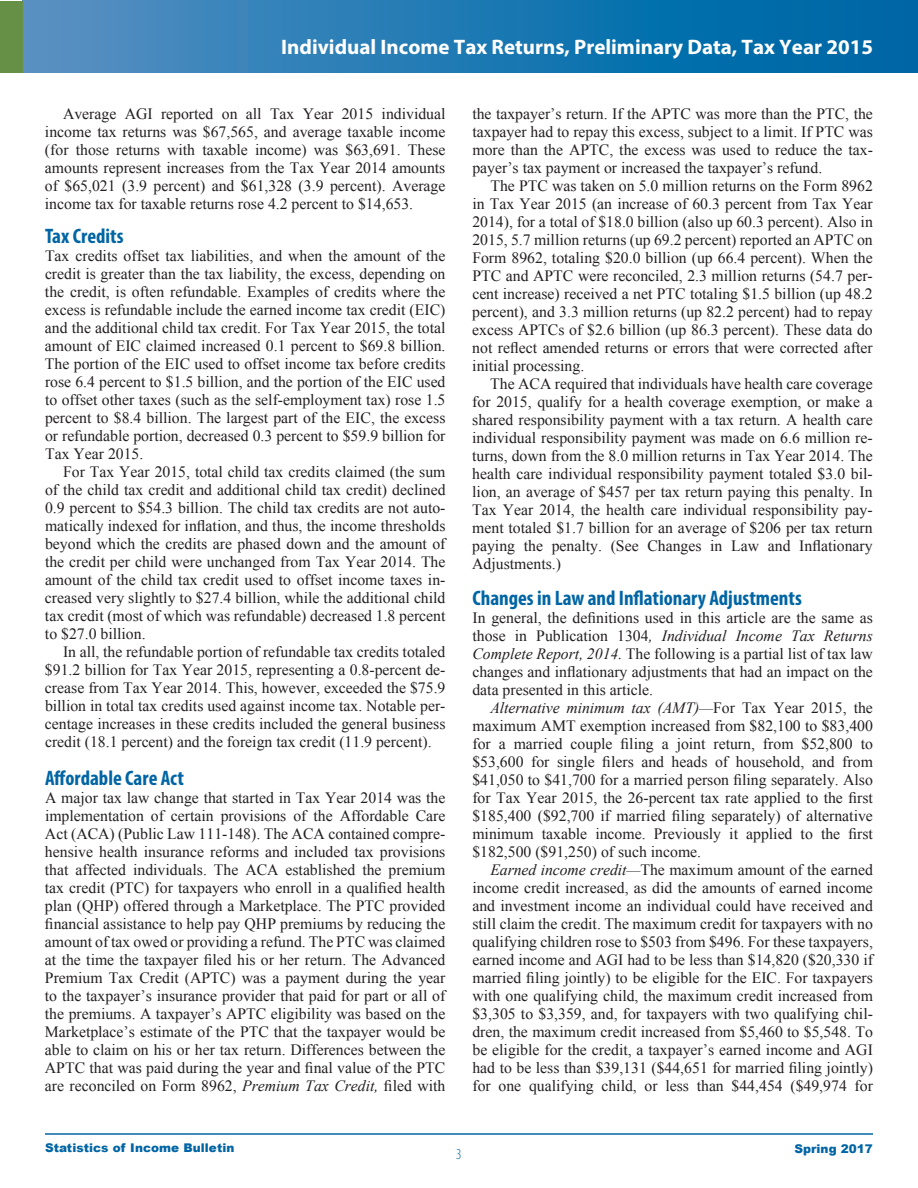
<style>
.page{position:relative;width:918px;height:1188px;background:#fff}
.page>*{position:absolute;margin:0;border:0;box-sizing:border-box;transform-origin:0 0}
.t1{font:700 condensed 21px "Myriad Pro";color:#0065a4}
.t2{font:700 21px "Myriad Pro";color:#fff}
.t3{font:15.75px/18px "Times New Roman";color:#231f20;text-align:justify}
.t4{font:300 condensed 15px "Myriad Pro";color:#0065a4}
.t5{font:900 12px "Arial";letter-spacing:.005em;color:#0065a4}
.s1{font-style:italic}
</style>
<div class="page">
<div style="left:22px;top:1px;width:896px;height:72px;background:linear-gradient(to right,#5490c2,#0064a4)"></div>
<div style="left:0;top:1px;width:22px;height:72px;background:#669046"></div>
<hr style="left:45px;top:1133px;width:828px;height:2px;background:#0065a4">
<h1 class="t2" style="left:281px;top:33px;width:593px">Individual Income Tax Returns, Preliminary Data, Tax Year 2015</h1>
<p class="t3" style="left:45px;top:104px;width:402px;text-indent:18px">Average AGI reported on all Tax Year 2015 individual income tax returns was $67,565, and average taxable income (for those returns with taxable income) was $63,691. These amounts represent increases from the Tax Year 2014 amounts of $65,021 (3.9 percent) and $61,328 (3.9 percent). Average income tax for taxable returns rose 4.2 percent to $14,653.</p>
<h1 class="t1" style="left:45px;top:223px;width:80px">Tax Credits</h1>
<p class="t3" style="left:45px;top:247px;width:402px">Tax credits offset tax liabilities, and when the amount of the credit is greater than the tax liability, the excess, depending on the credit, is often refundable. Examples of credits where the excess is refundable include the earned income tax credit (EIC) and the additional child tax credit. For Tax Year 2015, the total amount of EIC claimed increased 0.1 percent to $69.8 billion.<br>The portion of the EIC used to offset income tax before credits rose 6.4 percent to $1.5 billion, and the portion of the EIC used to offset other taxes (such as the self-employment tax) rose 1.5 percent to $8.4 billion. The largest part of the EIC, the excess or refundable portion, decreased 0.3 percent to $59.9 billion for Tax Year 2015.</p>
<p class="t3" style="left:45px;top:463px;width:402px;text-indent:18px">For Tax Year 2015, total child tax credits claimed (the sum of the child tax credit and additional child tax credit) declined 0.9 percent to $54.3 billion. The child tax credits are not auto&shy;matically indexed for inflation, and thus, the income thresholds beyond which the credits are phased down and the amount of the credit per child were unchanged from Tax Year 2014. The amount of the child tax credit used to offset income taxes in&shy;creased very slightly to $27.4 billion, while the additional child tax credit (most of which was refundable) decreased 1.8 percent to $27.0 billion.</p>
<p class="t3" style="left:45px;top:643px;width:402px;text-indent:18px">In all, the refundable portion of refundable tax credits totaled $91.2 billion for Tax Year 2015, representing a 0.8-percent de&shy;crease from Tax Year 2014. This, however, exceeded the $75.9 billion in total tax credits used against income tax. Notable per&shy;centage increases in these credits included the general business credit (18.1 percent) and the foreign tax credit (11.9 percent).</p>
<h1 class="t1" style="left:45px;top:765px;width:140px">Affordable Care Act</h1>
<p class="t3" style="left:45px;top:788px;width:402px">A major tax law change that started in Tax Year 2014 was the implementation of certain provisions of the Affordable Care Act (ACA) (Public Law 111-148). The ACA contained compre&shy;hensive health insurance reforms and included tax provisions that affected individuals. The ACA established the premium tax credit (PTC) for taxpayers who enroll in a qualified health plan (QHP) offered through a Marketplace. The PTC provided financial assistance to help pay QHP premiums by reducing the amount of tax owed or providing a refund. The PTC was claimed at the time the taxpayer filed his or her return. The Advanced Premium Tax Credit (APTC) was a payment during the year to the taxpayer’s insurance provider that paid for part or all of the premiums. A taxpayer’s APTC eligibility was based on the Marketplace’s estimate of the PTC that the taxpayer would be able to claim on his or her tax return. Differences between the APTC that was paid during the year and final value of the PTC are reconciled on Form 8962, <span class="s1">Premium Tax Credit,</span> filed with</p>
<p class="t3" style="left:472px;top:104px;width:402px">the taxpayer’s return. If the APTC was more than the PTC, the taxpayer had to repay this excess, subject to a limit. If PTC was more than the APTC, the excess was used to reduce the tax&shy;payer’s tax payment or increased the taxpayer’s refund.</p>
<p class="t3" style="left:472px;top:176px;width:402px;text-indent:18px">The PTC was taken on 5.0 million returns on the Form 8962 in Tax Year 2015 (an increase of 60.3 percent from Tax Year 2014), for a total of $18.0 billion (also up 60.3 percent). Also in 2015, 5.7 million returns (up 69.2 percent) reported an APTC on Form 8962, totaling $20.0 billion (up 66.4 percent). When the PTC and APTC were reconciled, 2.3 million returns (54.7 per&shy;cent increase) received a net PTC totaling $1.5 billion (up 48.2 percent), and 3.3 million returns (up 82.2 percent) had to repay excess APTCs of $2.6 billion (up 86.3 percent). These data do not reflect amended returns or errors that were corrected after initial processing.</p>
<p class="t3" style="left:472px;top:374px;width:402px;text-indent:18px">The ACA required that individuals have health care coverage for 2015, qualify for a health coverage exemption, or make a shared responsibility payment with a tax return. A health care individual responsibility payment was made on 6.6 million re&shy;turns, down from the 8.0 million returns in Tax Year 2014. The health care individual responsibility payment totaled $3.0 bil&shy;lion, an average of $457 per tax return paying this penalty. In Tax Year 2014, the health care individual responsibility pay&shy;ment totaled $1.7 billion for an average of $206 per tax return paying the penalty. (See Changes in Law and Inflationary Adjustments.)</p>
<h1 class="t1" style="left:472px;top:585px;width:331px">Changes in Law and Inflationary Adjustments</h1>
<p class="t3" style="left:472px;top:608px;width:402px">In general, the definitions used in this article are the same as those in Publication 1304<span class="s1">, Individual Income Tax Returns Complete Report, 2014.</span> The following is a partial list of tax law changes and inflationary adjustments that had an impact on the data presented in this article.</p>
<p class="t3" style="left:472px;top:698px;width:402px;text-indent:18px"><span class="s1">Alternative minimum tax (AMT)—</span>For Tax Year 2015, the maximum AMT exemption increased from $82,100 to $83,400 for a married couple filing a joint return, from $52,800 to $53,600 for single filers and heads of household, and from $41,050 to $41,700 for a married person filing separately. Also for Tax Year 2015, the 26-percent tax rate applied to the first $185,400 ($92,700 if married filing separately) of alternative minimum taxable income. Previously it applied to the first $182,500 ($91,250) of such income.</p>
<p class="t3" style="left:472px;top:860px;width:402px;text-indent:18px"><span class="s1">Earned income credit—</span>The maximum amount of the earned income credit increased, as did the amounts of earned income and investment income an individual could have received and still claim the credit. The maximum credit for taxpayers with no qualifying children rose to $503 from $496. For these taxpayers, earned income and AGI had to be less than $14,820 ($20,330 if married filing jointly) to be eligible for the EIC. For taxpayers with one qualifying child, the maximum credit increased from $3,305 to $3,359, and, for taxpayers with two qualifying chil&shy;dren, the maximum credit increased from $5,460 to $5,548. To be eligible for the credit, a taxpayer’s earned income and AGI had to be less than $39,131 ($44,651 for married filing jointly) for one qualifying child, or less than $44,454 ($49,974 for</p>
<p class="t5" style="left:45px;top:1139px;width:191px">Statistics of Income Bulletin</p>
<p class="t4" style="left:456px;top:1145px;width:7px">3</p>
<p class="t5" style="left:794px;top:1140px;width:80px">Spring 2017</p>
</div>
